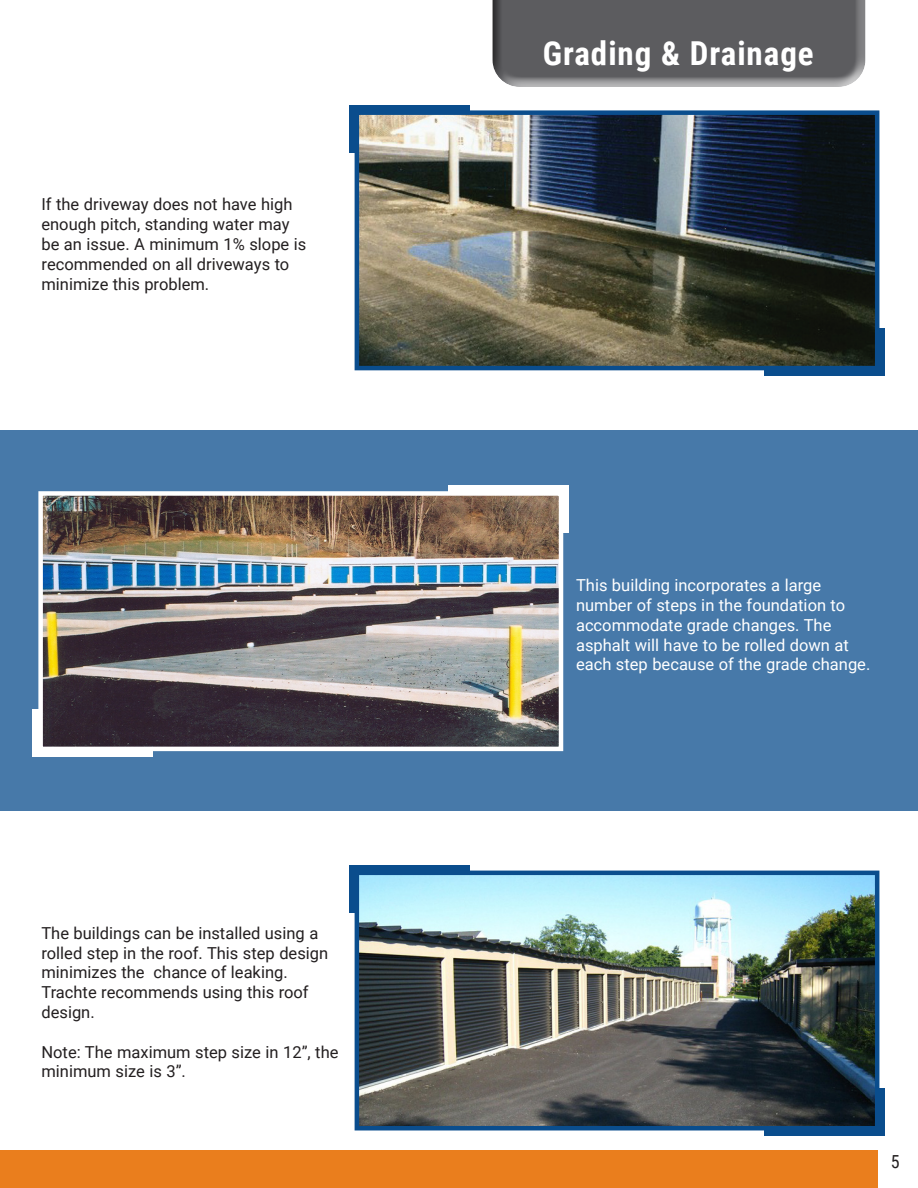
<style>
.page{position:relative;width:918px;height:1188px;background:#fff}
.page>*{position:absolute;margin:0;border:0;box-sizing:border-box;transform-origin:0 0}
.t1{font:700 33px "Roboto Condensed";letter-spacing:.03em;color:#fff}
.t2{font:18px "Roboto Condensed";color:#231f20}
.t3{font:16.5px/19.8px "Roboto";color:#231f20}
.t4{font:16.5px/19.8px "Roboto";color:#fff}
</style>
<div class="page">
<div style="left:0;top:431px;width:918px;height:380px;background:#4779a9"></div>
<div style="left:32px;top:709px;width:121px;height:48px;background:#fff"></div>
<div style="left:448px;top:485px;width:121px;height:48px;background:#fff"></div>
<img style="left:43px;top:496px;width:515px;height:250px">
<div style="left:38px;top:491px;width:525px;height:260px;border:4px solid #fff"></div>
<div style="left:490px;top:0;width:376px;height:90px;background:#fff;opacity:.75"></div>
<div style="left:490px;top:0;width:376px;height:79px;background:#231f20;opacity:.75"></div>
<div style="left:0;top:1151px;width:878px;height:37px;background:#ea7e1d"></div>
<div style="left:349px;top:865px;width:121px;height:48px;background:#0a4d8d"></div>
<div style="left:764px;top:1088px;width:121px;height:48px;background:#0a4d8d"></div>
<img style="left:360px;top:876px;width:514px;height:249px">
<div style="left:355px;top:871px;width:524px;height:259px;border:4px solid #0a4d8d"></div>
<div style="left:349px;top:105px;width:121px;height:48px;background:#0a4d8d"></div>
<div style="left:764px;top:328px;width:121px;height:48px;background:#0a4d8d"></div>
<img style="left:360px;top:115px;width:514px;height:250px">
<div style="left:355px;top:110px;width:524px;height:260px;border:4px solid #0a4d8d"></div>
<p class="t3" style="left:41px;top:194px;width:266px">If the driveway does not have high enough pitch, standing water may be an issue. A minimum 1% slope is recommended on all driveways to minimize this problem.</p>
<p class="t3" style="left:41px;top:923px;width:288px">The buildings can be installed using a rolled step in the roof. This step design minimizes the chance of leaking.<br>Trachte recommends using this roof design.</p>
<p class="t3" style="left:41px;top:1041px;width:299px">Note: The maximum step size in 12”, the minimum size is 3”.</p>
<p class="t1" style="left:543px;top:31px;width:273px">Grading &amp; Drainage</p>
<p class="t4" style="left:576px;top:575px;width:296px">This building incorporates a large number of steps in the foundation to accommodate grade changes. The asphalt will have to be rolled down at each step because of the grade change.</p>
<p class="t2" style="left:891px;top:1149px;width:10px">5</p>
</div>
